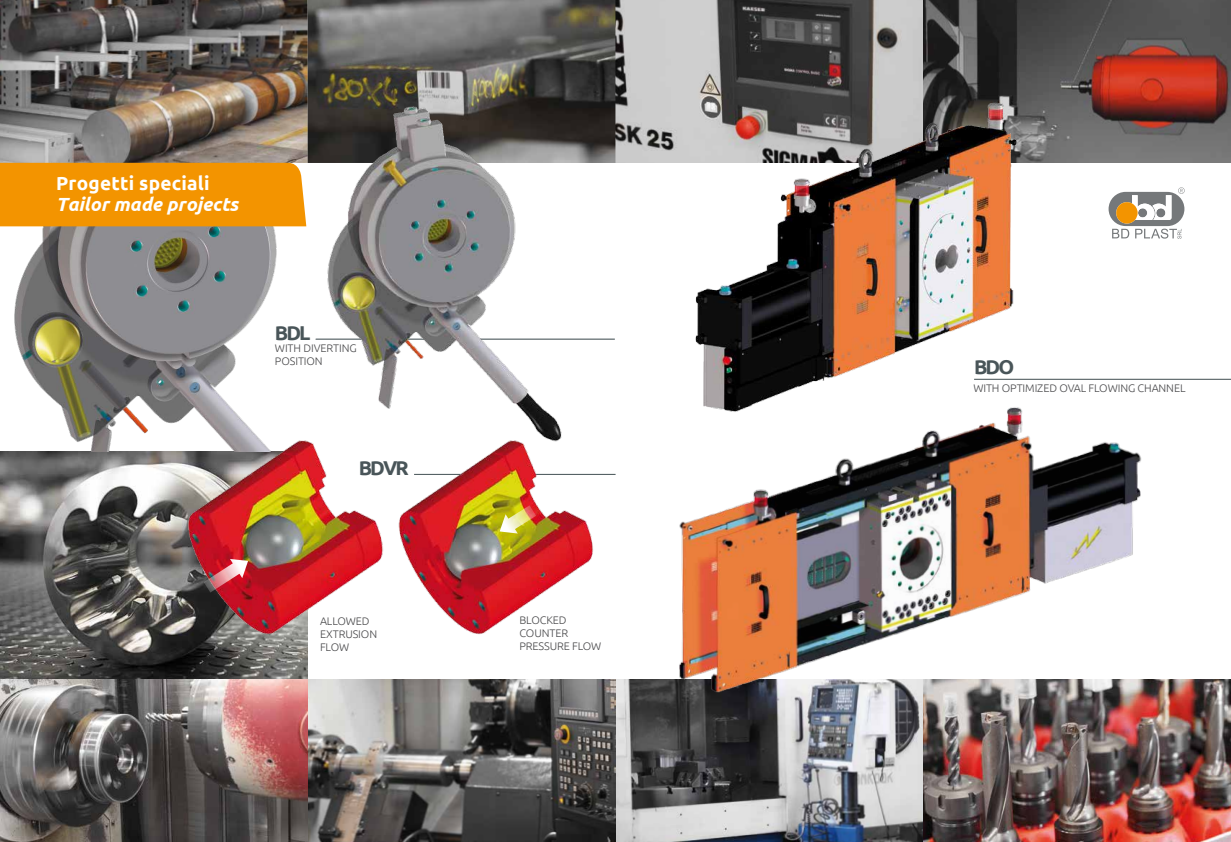
<style>
.page{position:relative;width:1231px;height:842px;background:#fff}
.page>*{position:absolute;margin:0;border:0;box-sizing:border-box;transform-origin:0 0}
.t1{font:700 20px "Ubuntu";letter-spacing:-.1em;color:#495559}
.t2{font:italic 700 19px "Ubuntu";color:#fff}
.t3{font:700 19px "Ubuntu";letter-spacing:.01em;color:#fff}
.t4{font:300 11px/13px "Ubuntu";letter-spacing:-.01em;color:#4b4b4d}
</style>
<div class="page">
<img style="left:0;top:679px;width:1230px;height:163px">
<img style="left:0;top:0;width:1230px;height:163px">
<img style="left:0;top:452px;width:307px;height:227px">
<hr style="left:973px;top:379px;width:257px;height:1px;background:#495559">
<img style="left:0;top:226px;width:300px;height:225px">
<img style="left:184px;top:439px;width:199px;height:195px">
<svg style="left:204px;top:559px;width:44px;height:33px"></svg>
<img style="left:398px;top:444px;width:147px;height:190px">
<svg style="left:499px;top:505px;width:37px;height:28px"></svg>
<img style="left:545px;top:338px;width:651px;height:407px">
<hr style="left:315px;top:339px;width:299px;height:1px;background:#495559">
<img style="left:621px;top:96px;width:518px;height:323px">
<div style="left:0;top:163px;width:306px;height:63px;background:#f39400"></div>
<img style="left:324px;top:102px;width:240px;height:342px">
<svg style="left:1108px;top:187px;width:76px;height:52px"></svg>
<h2 class="t3" style="left:56px;top:171px;width:155px">Progetti speciali</h2>
<h2 class="t2" style="left:56px;top:192px;width:184px">Tailor made projects</h2>
<h1 class="t1" style="left:275px;top:321px;width:37px">BDL</h1>
<p class="t4" style="left:275px;top:341px;width:83px">WITH DIVERTING<br>POSITION</p>
<h1 class="t1" style="left:359px;top:456px;width:51px">BDVR</h1>
<p class="t4" style="left:320px;top:614px;width:59px">ALLOWED<br>EXTRUSION<br>FLOW</p>
<p class="t4" style="left:519px;top:614px;width:83px">BLOCKED<br>COUNTER<br>PRESSURE FLOW</p>
<h1 class="t1" style="left:974px;top:354px;width:41px">BDO</h1>
<p class="t4" style="left:973px;top:381px;width:213px">WITH OPTIMIZED OVAL FLOWING CHANNEL</p>
</div>
